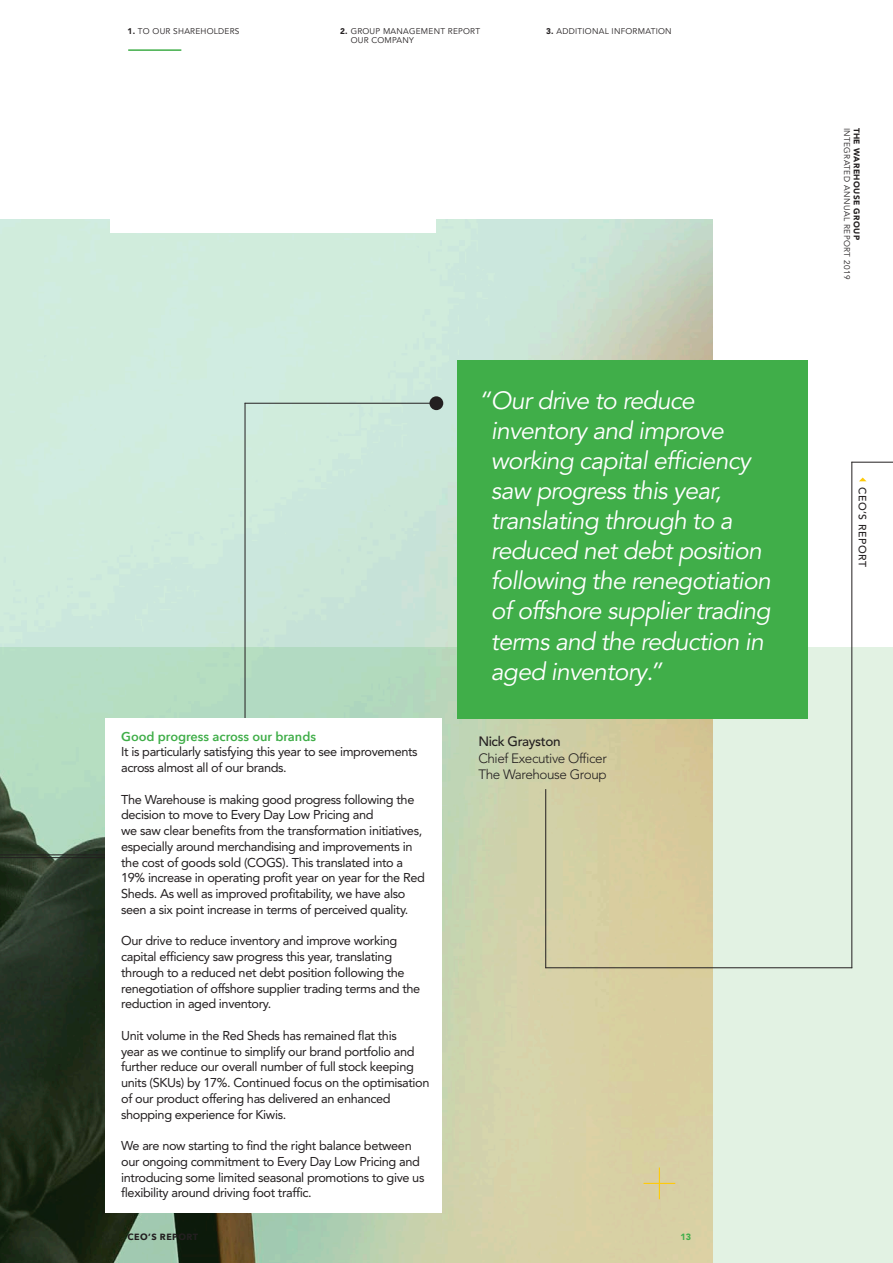
<style>
.page{position:relative;width:893px;height:1263px;background:#fff}
.page>*{position:absolute;margin:0;border:0;box-sizing:border-box;transform-origin:0 0}
.t1{font:italic 24.75px/30px "Avenir";letter-spacing:-.03em;color:#fff}
.t2{font:300 13.5px "Avenir";letter-spacing:-.03em;color:#231f20}
.t3{font:500 13.5px "Avenir";letter-spacing:-.03em;color:#231f20}
.t4{font:12.75px/15.8px "Avenir";letter-spacing:-.03em;color:#231f20}
.t5{font:600 12.75px "Avenir Next LT Pro";color:#40ae49}
.t6{font:500 10.5px "Avenir";letter-spacing:.05em;color:#231f20}
.t7{font:700 9px "Avenir Next LT Pro";letter-spacing:.05em;color:#231f20}
.t8{font:900 9px "Avenir";color:#40ae49}
.t9{font:8.25px/9px "Avenir";letter-spacing:.03em;color:#231f20}
.t10{font:8.25px "Avenir";letter-spacing:.05em;color:#231f20}
.t11{font:900 8.25px "Avenir";letter-spacing:.05em;color:#231f20}
.s1{font-weight:900}
</style>
<div class="page">
<img style="left:0;top:219px;width:712px;height:428px">
<svg style="left:0;top:647px;width:893px;height:616px;background:#b9c4a7"></svg>
<hr style="left:851px;top:462px;width:42px;height:1px;background:#231f20">
<hr style="left:851px;top:462px;width:1px;height:506px;background:#231f20">
<hr style="left:245px;top:403px;width:1px;height:324px;background:#231f20">
<hr style="left:0;top:854px;width:240px;height:1px;background:#231f20">
<hr style="left:0;top:857px;width:240px;height:1px;background:#231f20">
<hr style="left:545px;top:789px;width:1px;height:179px;background:#231f20">
<hr style="left:545px;top:967px;width:307px;height:1px;background:#231f20">
<hr style="left:245px;top:403px;width:188px;height:1px;background:#231f20">
<hr style="left:659px;top:1167px;width:1px;height:32px;background:#feca0a">
<hr style="left:643px;top:1183px;width:32px;height:1px;background:#feca0a">
<div style="left:111px;top:203px;width:325px;height:30px;background:#fff"></div>
<div style="left:429px;top:396px;width:14px;height:14px;background:#231f20;border-radius:50%"></div>
<hr style="left:128px;top:49px;width:53px;height:2px;background:#40ae49">
<div style="left:457px;top:360px;width:351px;height:358px;background:#40ae49"></div>
<div style="left:105px;top:718px;width:337px;height:494px;background:#fff"></div>
<svg style="left:859px;top:477px;width:7px;height:4px"></svg>
<p class="t9" style="left:128px;top:27px;width:113px"><span class="s1">1.</span> TO OUR SHAREHOLDERS</p>
<p class="t9" style="left:351px;top:27px;width:131px;text-indent:-11px"><span class="s1">2.</span> GROUP MANAGEMENT REPORT<br>OUR COMPANY</p>
<p class="t9" style="left:546px;top:27px;width:127px"><span class="s1">3.</span> ADDITIONAL INFORMATION</p>
<p class="t5" style="left:121px;top:728px;width:196px">Good progress across our brands</p>
<p class="t4" style="left:121px;top:744px;width:298px">It is particularly satisfying this year to see improvements across almost all of our brands.</p>
<p class="t4" style="left:121px;top:791px;width:305px">The Warehouse is making good progress following the decision to move to Every Day Low Pricing and<br>we saw clear benefits from the transformation initiatives, especially around merchandising and improvements in the cost of goods sold (COGS). This translated into a 19% increase in operating profit year on year for the Red Sheds. As well as improved profitability, we have also seen a six point increase in terms of perceived quality.</p>
<p class="t4" style="left:121px;top:933px;width:301px">Our drive to reduce inventory and improve working capital efficiency saw progress this year, translating through to a reduced net debt position following the renegotiation of offshore supplier trading terms and the reduction in aged inventory.</p>
<p class="t4" style="left:121px;top:1028px;width:310px">Unit volume in the Red Sheds has remained flat this<br>year as we continue to simplify our brand portfolio and further reduce our overall number of full stock keeping units (SKUs) by 17%. Continued focus on the optimisation of our product offering has delivered an enhanced shopping experience for Kiwis.</p>
<p class="t4" style="left:121px;top:1138px;width:305px">We are now starting to find the right balance between our ongoing commitment to Every Day Low Pricing and introducing some limited seasonal promotions to give us flexibility around driving foot traffic.</p>
<p class="t7" style="left:128px;top:1231px;width:72px">CEO’S REPORT</p>
<p class="t1" style="left:491px;top:387px;width:281px;text-indent:-12px">“Our drive to reduce inventory and improve working capital efficiency saw progress this year, translating through to a reduced net debt position following the renegotiation of offshore supplier trading terms and the reduction in aged inventory.”</p>
<p class="t3" style="left:478px;top:734px;width:84px">Nick Grayston</p>
<p class="t2" style="left:478px;top:750px;width:130px">Chief Executive Officer</p>
<p class="t2" style="left:478px;top:767px;width:130px">The Warehouse Group</p>
<p class="t8" style="left:680px;top:1231px;width:12px">13</p>
<p class="t10" style="left:852px;top:128px;width:154px;rotate:90deg">INTEGRATED ANNUAL REPORT 2019</p>
<p class="t11" style="left:862px;top:128px;width:114px;rotate:90deg">THE WAREHOUSE GROUP</p>
<p class="t6" style="left:868px;top:487px;width:82px;rotate:90deg">CEO’S REPORT</p>
</div>
